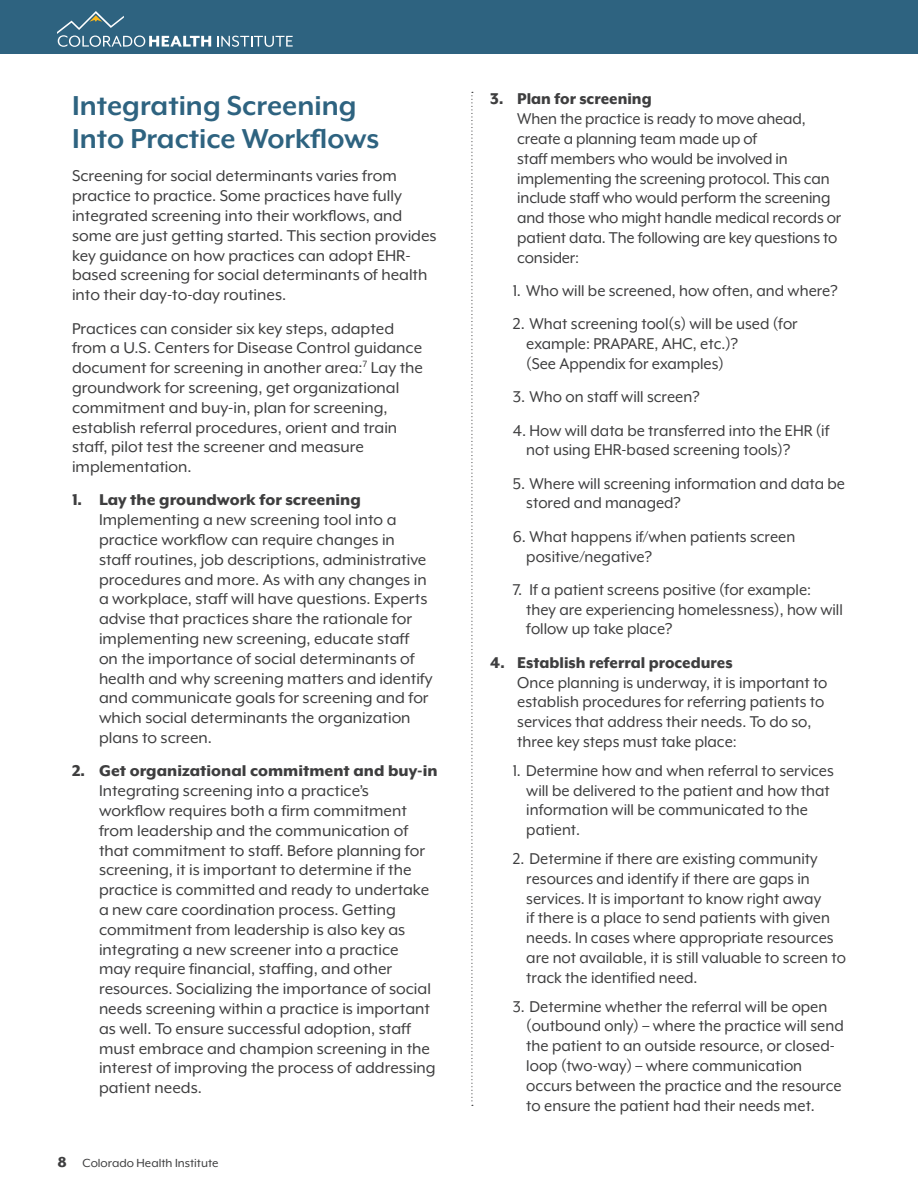
<style>
.page{position:relative;width:918px;height:1188px;background:#fff}
.page>*{position:absolute;margin:0;border:0;box-sizing:border-box;transform-origin:0 0}
.Heading_1{font:700 31.5px/33px "Mr Eaves XL Mod OT";color:#2e6380}
.Heading_1-2{font:18px/19.8px "Mr Eaves XL Mod OT";color:#3e3e3f}
.Heading_1-3{font:18px/19.8px "Mr Eaves XL Mod OT";color:#3e3e3f;scale:.96 1}
.t1{font:13.5px "Mr Eaves XL Mod OT";color:#3e3e3f}
.s1{font-weight:800}
.s2{font-weight:800;font-size:16.5px}
</style>
<div class="page">
<div style="left:0;top:0;width:918px;height:54px;background:#2e6380"></div>
<svg style="left:217px;top:36px;width:76px;height:11px"></svg>
<svg style="left:57px;top:11px;width:154px;height:36px"></svg>
<svg style="left:471px;top:92px;width:2px;height:1014px"></svg>
<p class="Heading_1" style="left:72px;top:89px;width:309px">Integrating Screening<br>Into Practice Workflows</p>
<p class="Heading_1-2" style="left:72px;top:166px;width:366px">Screening for social determinants varies from practice to practice. Some practices have fully integrated screening into their workflows, and some are just getting started. This section provides key guidance on how practices can adopt EHR&shy;based screening for social determinants of health into their day-to-day routines.</p>
<p class="Heading_1-2" style="left:72px;top:318px;width:353px">Practices can consider six key steps, adapted from a U.S. Centers for Disease Control guidance document for screening in another area:<sup>7</sup> Lay the groundwork for screening, get organizational commitment and buy-in, plan for screening, establish referral procedures, orient and train staff, pilot test the screener and measure implementation.</p>
<p class="Heading_1-2" style="left:99px;top:490px;width:335px;text-indent:-27px"><span class="s1">1. Lay the groundwork for screening </span>Implementing a new screening tool into a practice workflow can require changes in<br>staff routines, job descriptions, administrative procedures and more. As with any changes in a workplace, staff will have questions. Experts advise that practices share the rationale for implementing new screening, educate staff on the importance of social determinants of health and why screening matters and identify and communicate goals for screening and for which social determinants the organization plans to screen.</p>
<p class="Heading_1-2" style="left:99px;top:761px;width:340px;text-indent:-27px"><span class="s1">2. Get organizational commitment and buy-in </span>Integrating screening into a practice’s workflow requires both a firm commitment from leadership and the communication of that commitment to staff. Before planning for screening, it is important to determine if the practice is committed and ready to undertake a new care coordination process. Getting commitment from leadership is also key as integrating a new screener into a practice<br>may require financial, staffing, and other resources. Socializing the importance of social needs screening within a practice is important as well. To ensure successful adoption, staff must embrace and champion screening in the interest of improving the process of addressing patient needs.</p>
<p class="t1" style="left:57px;top:1156px;width:163px"><span class="s2">8</span> Colorado Health Institute</p>
<p class="Heading_1-3" style="left:517px;top:89px;width:339px;text-indent:-27px"><span class="s1">3. Plan for screening<br></span>When the practice is ready to move ahead, create a planning team made up of<br>staff members who would be involved in implementing the screening protocol. This can include staff who would perform the screening and those who might handle medical records or patient data. The following are key questions to consider:</p>
<p class="Heading_1-2" style="left:513px;top:281px;width:327px">1. Who will be screened, how often, and where?</p>
<p class="Heading_1-2" style="left:526px;top:314px;width:273px;text-indent:-14px">2. What screening tool(s) will be used (for example: PRAPARE, AHC, etc.)?<br>(See Appendix for examples)</p>
<p class="Heading_1-2" style="left:513px;top:387px;width:188px">3. Who on staff will screen?</p>
<p class="Heading_1-2" style="left:526px;top:420px;width:305px;text-indent:-14px">4. How will data be transferred into the EHR (if not using EHR-based screening tools)?</p>
<p class="Heading_1-2" style="left:526px;top:473px;width:320px;text-indent:-14px">5. Where will screening information and data be stored and managed?</p>
<p class="Heading_1-2" style="left:526px;top:526px;width:271px;text-indent:-14px">6. What happens if/when patients screen positive/negative?</p>
<p class="Heading_1-2" style="left:526px;top:580px;width:318px;text-indent:-14px">7. If a patient screens positive (for example: they are experiencing homelessness), how will follow up take place?</p>
<p class="Heading_1-3" style="left:517px;top:652px;width:325px;text-indent:-27px"><span class="s1">4. Establish referral procedures<br></span>Once planning is underway, it is important to establish procedures for referring patients to services that address their needs. To do so, three key steps must take place:</p>
<p class="Heading_1-3" style="left:526px;top:760px;width:322px;text-indent:-14px">1. Determine how and when referral to services will be delivered to the patient and how that information will be communicated to the patient.</p>
<p class="Heading_1-3" style="left:526px;top:849px;width:335px;text-indent:-14px">2. Determine if there are existing community resources and identify if there are gaps in services. It is important to know right away<br>if there is a place to send patients with given needs. In cases where appropriate resources are not available, it is still valuable to screen to track the identified need.</p>
<p class="Heading_1-3" style="left:526px;top:996px;width:332px;text-indent:-14px">3. Determine whether the referral will be open (outbound only) – where the practice will send the patient to an outside resource, or closed&shy;loop (two-way) – where communication occurs between the practice and the resource to ensure the patient had their needs met.</p>
</div>
